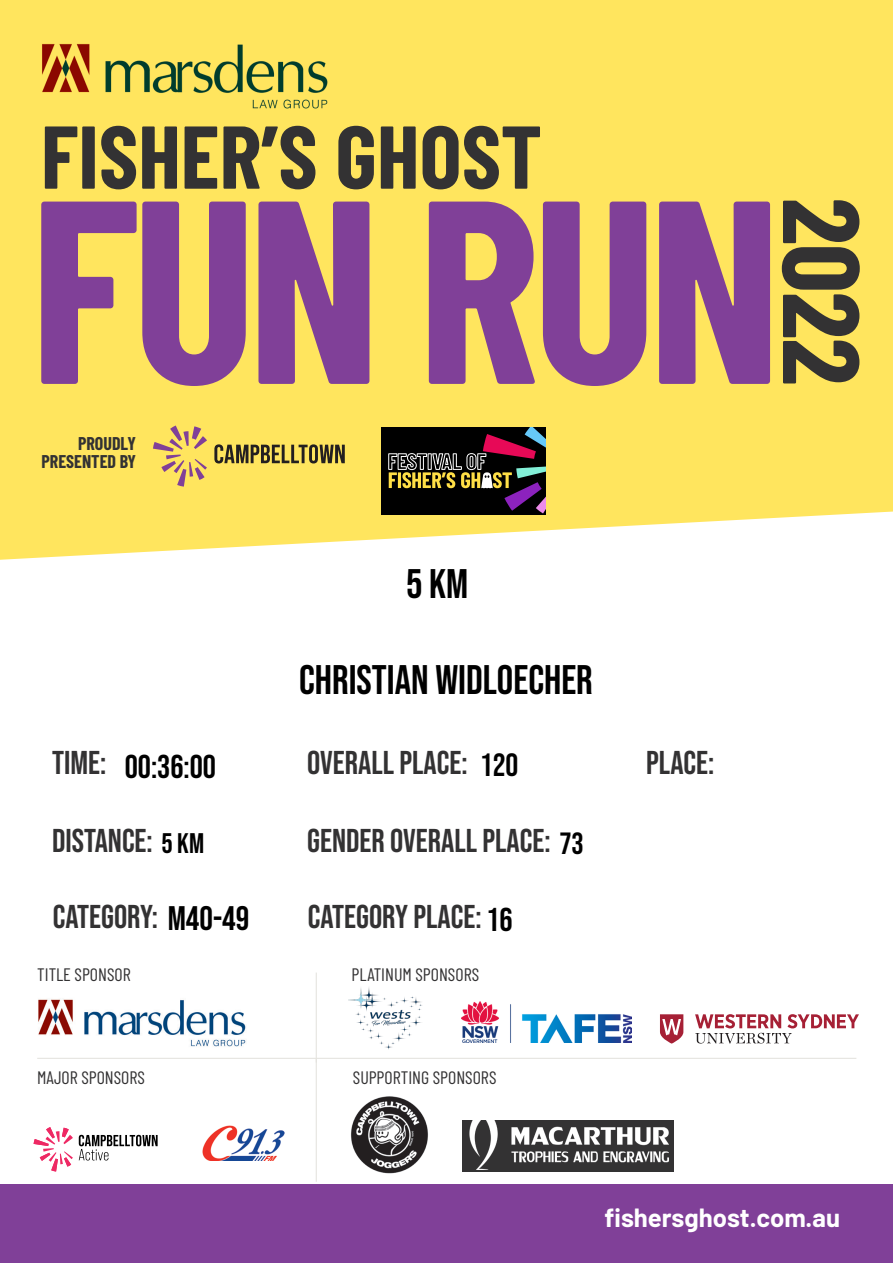
<style>
.page{position:relative;width:893px;height:1263px;background:#fff}
.page>*{position:absolute;margin:0;border:0;box-sizing:border-box;transform-origin:0 0}
.t1{font:700 108px "Barlow Condensed";color:#333233}
.t2{font:41.1px "Bebas Neue";color:#000}
.t3{font:33px "Bebas Neue";color:#333233}
.t4{font:33px "Bebas Neue";color:#000}
.t5{font:30.6px "Bebas Neue";color:#000}
.t6{font:28.2px "Bebas Neue";color:#000}
.t7{font:700 25.65px "Barlow";color:#fff}
.H3_caps{font:18px "Barlow Condensed";color:#333233}
.t8{font:700 18px "Barlow Condensed";color:#333233}
.s1{font-size:32.1px;color:#000}
.s2{font-size:33.9px;color:#000}
</style>
<div class="page">
<svg style="left:0;top:0;width:893px;height:560px;background:#fee669"></svg>
<div style="left:0;top:1184px;width:893px;height:79px;background:#804098"></div>
<svg style="left:41px;top:202px;width:729px;height:184px;background:#af7d82"></svg>
<svg style="left:45px;top:126px;width:495px;height:63px;background:#908346"></svg>
<svg style="left:214px;top:444px;width:131px;height:19px;background:#8b7d3d"></svg>
<svg style="left:153px;top:425px;width:54px;height:62px;background:#e2c06a"></svg>
<div style="left:381px;top:428px;width:165px;height:87px;background:#000"></div>
<svg style="left:388px;top:428px;width:158px;height:86px"></svg>
<img style="left:40px;top:40px;width:294px;height:74px">
<svg style="left:695px;top:1014px;width:164px;height:29px"></svg>
<svg style="left:660px;top:1014px;width:23px;height:29px"></svg>
<img style="left:461px;top:1002px;width:170px;height:40px">
<img style="left:202px;top:1126px;width:82px;height:34px">
<svg style="left:34px;top:1127px;width:39px;height:44px"></svg>
<svg style="left:79px;top:1135px;width:79px;height:25px"></svg>
<hr style="left:37px;top:1058px;width:819px;height:1px;background:#e4e3de">
<hr style="left:316px;top:1059px;width:1px;height:123px;background:#e4e3de">
<img style="left:38px;top:999px;width:208px;height:48px">
<hr style="left:316px;top:972px;width:1px;height:90px;background:#e4e3de">
<img style="left:351px;top:1096px;width:77px;height:77px">
<img style="left:348px;top:987px;width:74px;height:63px">
<img style="left:462px;top:1120px;width:211px;height:50px">
<p class="t8" style="left:78px;top:431px;width:60px">PROUDLY</p>
<p class="t8" style="left:41px;top:449px;width:96px">PRESENTED BY</p>
<p class="t2" style="left:406px;top:561px;width:64px">5 KM</p>
<p class="t2" style="left:299px;top:656px;width:295px">CHRISTIAN WIDLOECHER</p>
<p class="t3" style="left:52px;top:744px;width:56px">TIME:</p>
<p class="t3" style="left:307px;top:744px;width:213px">OVERALL PLACE: <span class="s1">120</span></p>
<p class="t3" style="left:646px;top:744px;width:70px">PLACE:</p>
<p class="t4" style="left:125px;top:748px;width:93px">00:36:00</p>
<p class="t3" style="left:52px;top:821px;width:102px">DISTANCE:</p>
<p class="t3" style="left:307px;top:821px;width:245px">GENDER OVERALL PLACE:</p>
<p class="t6" style="left:162px;top:827px;width:44px">5 KM</p>
<p class="t5" style="left:559px;top:826px;width:26px">73</p>
<p class="t3" style="left:53px;top:898px;width:198px">CATEGORY: <span class="s2">M40-49</span></p>
<p class="t3" style="left:308px;top:898px;width:175px">CATEGORY PLACE:</p>
<p class="t4" style="left:486px;top:901px;width:28px">16</p>
<p class="H3_caps" style="left:37px;top:962px;width:95px">TITLE SPONSOR</p>
<p class="H3_caps" style="left:351px;top:962px;width:129px">PLATINUM SPONSORS</p>
<p class="H3_caps" style="left:37px;top:1065px;width:109px">MAJOR SPONSORS</p>
<p class="H3_caps" style="left:353px;top:1065px;width:145px">SUPPORTING SPONSORS</p>
<p class="t1" style="left:898px;top:198px;width:189px;rotate:90deg">2022</p>
<p class="t7" style="left:604px;top:1199px;width:237px">fishersghost.com.au</p>
</div>
